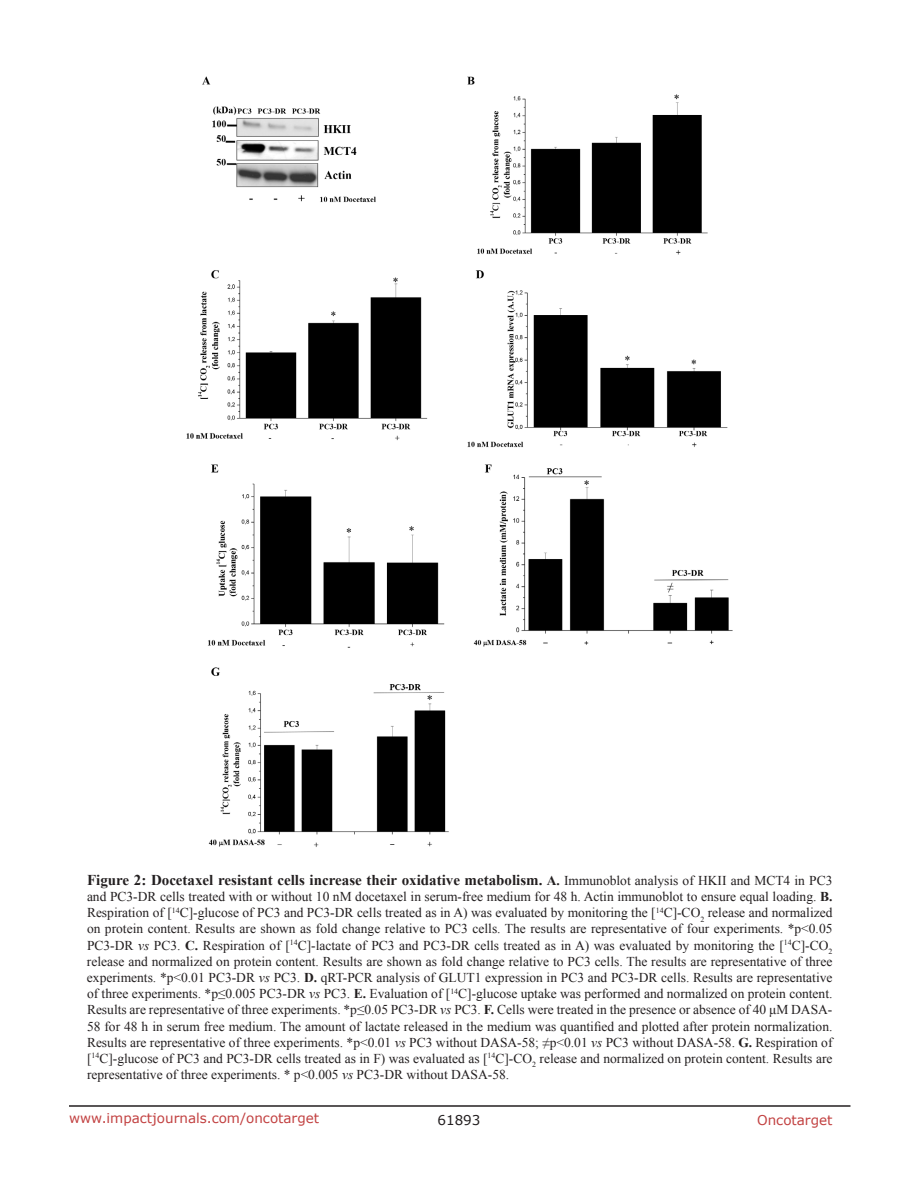
<style>
.page{position:relative;width:918px;height:1188px;background:#fff}
.page>*{position:absolute;margin:0;border:0;box-sizing:border-box;transform-origin:0 0}
.figuretext{font:700 15px "Times New Roman";color:#231f20}
.figuretext-2{font:13.5px/16.2px "Times New Roman";color:#231f20;text-align:justify}
.t1{font:13.5px "Verdana";color:#c24141}
.t2{font:13.5px "Verdana";color:#231f20}
.s1{font-size:13.5px}
.s2{font-weight:400;font-size:13.5px}
.s3{font-weight:700}
.s4{font-style:italic}
</style>
<div class="page">
<hr style="left:69px;top:1105px;width:781px;height:2px;background:#231f20">
<img style="left:186px;top:76px;width:547px;height:771px">
<p class="figuretext" style="left:87px;top:869px;width:747px">Figure 2: Docetaxel resistant cells increase their oxidative metabolism. <span class="s1">A.</span> <span class="s2">Immunoblot analysis of HKII and MCT4 in PC3</span></p>
<p class="figuretext-2" style="left:87px;top:888px;width:747px">and PC3-DR cells treated with or without 10 nM docetaxel in serum-free medium for 48 h. Actin immunoblot to ensure equal loading. <span class="s3">B.<br></span>Respiration of [<sup>14</sup>C]-glucose of PC3 and PC3-DR cells treated as in A) was evaluated by monitoring the [<sup>14</sup>C]-CO<sub>2</sub> release and normalized on protein content. Results are shown as fold change relative to PC3 cells. The results are representative of four experiments. *p&lt;0.05<br>PC3-DR <span class="s4">vs</span> PC3. <span class="s3">C.</span> Respiration of [<sup>14</sup>C]-lactate of PC3 and PC3-DR cells treated as in A) was evaluated by monitoring the [<sup>14</sup>C]-CO<sub>2 </sub>release and normalized on protein content. Results are shown as fold change relative to PC3 cells. The results are representative of three experiments. *p&lt;0.01 PC3-DR <span class="s4">vs</span> PC3. <span class="s3">D.</span> qRT-PCR analysis of GLUT1 expression in PC3 and PC3-DR cells. Results are representative of three experiments. *p≤0.005 PC3-DR <span class="s4">vs</span> PC3. <span class="s3">E.</span> Evaluation of [<sup>14</sup>C]-glucose uptake was performed and normalized on protein content.<br>Results are representative of three experiments. *p≤0.05 PC3-DR <span class="s4">vs</span> PC3. <span class="s3">F.</span> Cells were treated in the presence or absence of 40 μM DASA-58 for 48 h in serum free medium. The amount of lactate released in the medium was quantified and plotted after protein normalization.<br>Results are representative of three experiments. *p&lt;0.01 <span class="s4">vs</span> PC3 without DASA-58; ≠p&lt;0.01 <span class="s4">vs</span> PC3 without DASA-58. <span class="s3">G.</span> Respiration of [<sup>14</sup>C]-glucose of PC3 and PC3-DR cells treated as in F) was evaluated as [<sup>14</sup>C]-CO<sub>2</sub> release and normalized on protein content. Results are representative of three experiments. * p&lt;0.005 <span class="s4">vs</span> PC3-DR without DASA-58.</p>
<p class="t1" style="left:69px;top:1109px;width:252px">www.impactjournals.com/oncotarget</p>
<p class="t2" style="left:438px;top:1111px;width:44px">61893</p>
<p class="t1" style="left:757px;top:1111px;width:77px">Oncotarget</p>
</div>
